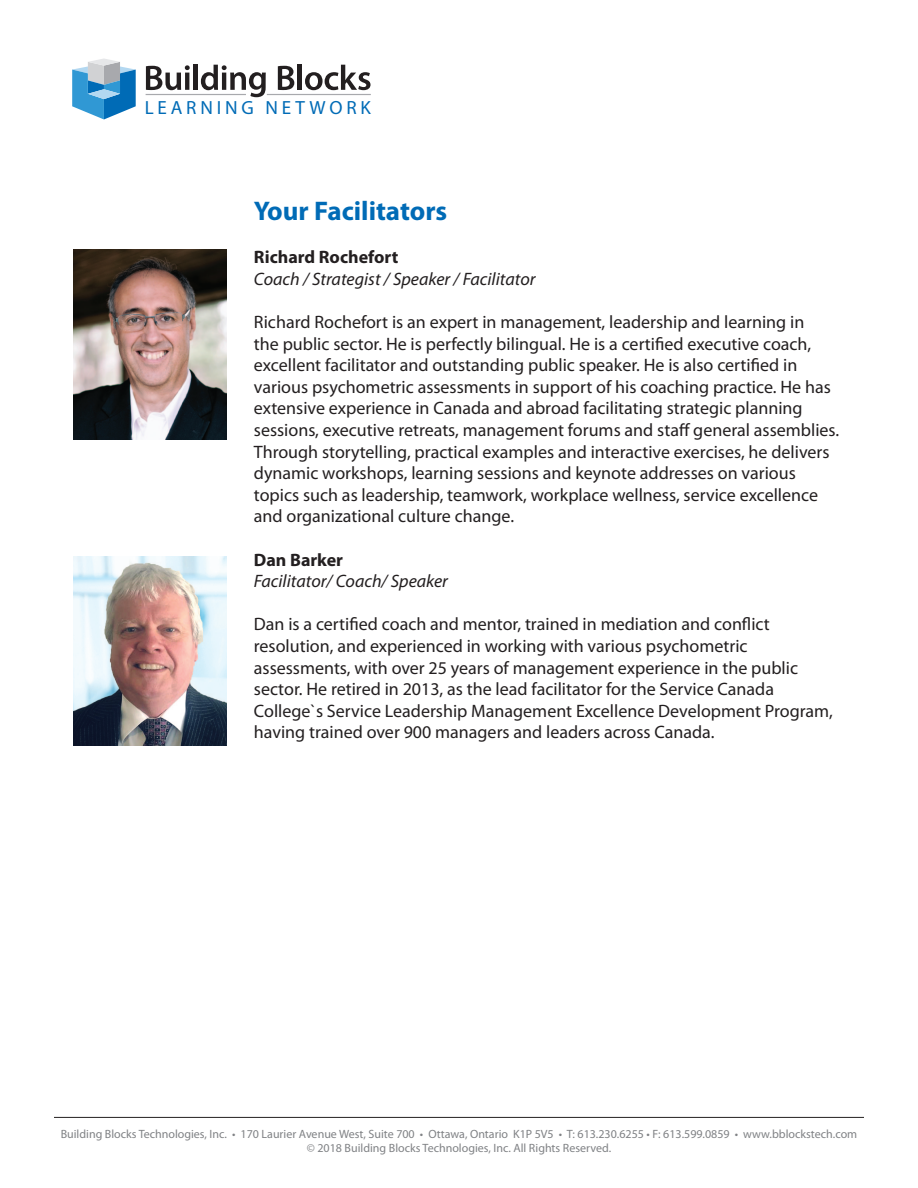
<style>
.page{position:relative;width:918px;height:1188px;background:#fff}
.page>*{position:absolute;margin:0;border:0;box-sizing:border-box;transform-origin:0 0}
.t1{font:700 27px "Myriad Pro";color:#006bb6}
.t2{font:19.05px "Myriad Pro";letter-spacing:.2em;color:#006bb6}
.t3{font:18px/21.6px "Myriad Pro";color:#231f20}
.t4{font:italic 18px "Myriad Pro";color:#231f20}
.t5{font:700 18px "Myriad Pro";color:#231f20}
.t6{font:12px/13.5px "Myriad Pro";color:#808285;text-align:center}
</style>
<div class="page">
<img style="left:74px;top:250px;width:153px;height:190px">
<img style="left:74px;top:556px;width:153px;height:190px">
<hr style="left:54px;top:1117px;width:810px;height:1px;background:#231f20">
<svg style="left:72px;top:58px;width:64px;height:61px"></svg>
<svg style="left:146px;top:65px;width:44px;height:25px"></svg>
<div style="left:193px;top:65px;width:5px;height:25px;background:#231f20"></div>
<svg style="left:201px;top:65px;width:65px;height:32px"></svg>
<svg style="left:278px;top:66px;width:16px;height:24px"></svg>
<hr style="left:298px;top:65px;width:4px;height:25px;background:#231f20">
<svg style="left:305px;top:65px;width:66px;height:25px"></svg>
<hr style="left:146px;top:94px;width:100px;height:1px;background:#a8a9ad">
<hr style="left:267px;top:94px;width:104px;height:1px;background:#a8a9ad">
<p class="t2" style="left:145px;top:96px;width:228px">LEARNING NETWORK</p>
<h1 class="t1" style="left:254px;top:193px;width:195px">Your Facilitators</h1>
<p class="t5" style="left:254px;top:245px;width:146px">Richard Rochefort</p>
<p class="t4" style="left:254px;top:268px;width:283px">Coach / Strategist / Speaker / Facilitator</p>
<p class="t3" style="left:254px;top:311px;width:587px">Richard Rochefort is an expert in management, leadership and learning in<br>the public sector. He is perfectly bilingual. He is a certified executive coach, excellent facilitator and outstanding public speaker. He is also certified in various psychometric assessments in support of his coaching practice. He has extensive experience in Canada and abroad facilitating strategic planning sessions, executive retreats, management forums and staff general assemblies.<br>Through storytelling, practical examples and interactive exercises, he delivers dynamic workshops, learning sessions and keynote addresses on various topics such as leadership, teamwork, workplace wellness, service excellence and organizational culture change.</p>
<p class="t5" style="left:254px;top:548px;width:91px">Dan Barker</p>
<p class="t4" style="left:254px;top:570px;width:196px">Facilitator/ Coach/ Speaker</p>
<p class="t3" style="left:254px;top:613px;width:581px">Dan is a certified coach and mentor, trained in mediation and conflict resolution, and experienced in working with various psychometric assessments, with over 25 years of management experience in the public sector. He retired in 2013, as the lead facilitator for the Service Canada College`s Service Leadership Management Excellence Development Program, having trained over 900 managers and leaders across Canada.</p>
<p class="t6" style="left:61px;top:1127px;width:798px">Building Blocks Technologies, Inc. • 170 Laurier Avenue West, Suite 700 • Ottawa, Ontario K1P 5V5 • T: 613.230.6255 • F: 613.599.0859 • www.bblockstech.com © 2018 Building Blocks Technologies, Inc. All Rights Reserved.</p>
</div>
